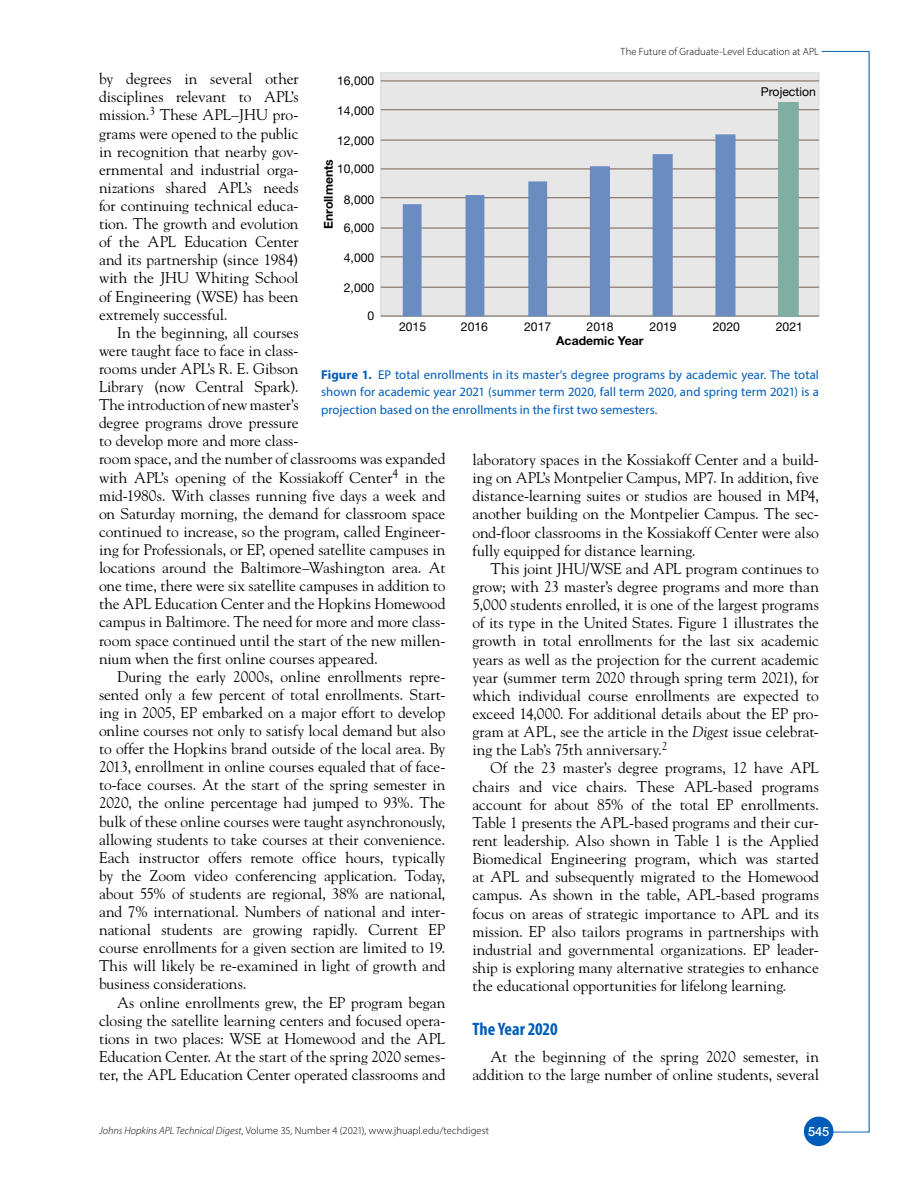
<style>
.page{position:relative;width:918px;height:1188px;background:#fff}
.page>*{position:absolute;margin:0;border:0;box-sizing:border-box;transform-origin:0 0}
.t1{font:700 condensed 18px "Myriad Pro";letter-spacing:-.01em;color:#005cb9}
.Body{font:15.45px/18.1px "Hopkins Goudy";letter-spacing:-.005em;color:#000;text-align:justify}
.FigCaption{font:12.75px/17.2px "Myriad Pro";letter-spacing:.01em;color:#005cb9;text-align:justify}
.t2{font:500 12.75px "Helvetica Neue LT Std";color:#fff}
.t3{font:12.15px "Helvetica Neue LT Std";color:#000}
.t4{font:700 12.15px "Helvetica Neue LT Std";color:#000}
.t5{font:300 10.5px "Myriad Pro";letter-spacing:.01em;color:#000}
.s1{font-weight:700}
.s2{font-style:italic}
</style>
<div class="page">
<hr style="left:817px;top:1132px;width:52px;height:1px;background:#005cb9">
<hr style="left:869px;top:51px;width:1px;height:1081px;background:#005cb9">
<hr style="left:822px;top:51px;width:47px;height:1px;background:#005cb9">
<div style="left:804px;top:1117px;width:29px;height:29px;background:#005cb9;border-radius:50%"></div>
<div style="left:381px;top:72px;width:438px;height:244px;background:#e7e7e7"></div>
<hr style="left:381px;top:287px;width:438px;height:1px;background:#726159">
<hr style="left:381px;top:257px;width:438px;height:1px;background:#726159">
<hr style="left:381px;top:228px;width:438px;height:1px;background:#726159">
<hr style="left:381px;top:197px;width:438px;height:1px;background:#726159">
<hr style="left:381px;top:169px;width:438px;height:1px;background:#726159">
<hr style="left:381px;top:140px;width:438px;height:1px;background:#726159">
<hr style="left:381px;top:109px;width:438px;height:1px;background:#726159">
<hr style="left:381px;top:81px;width:438px;height:1px;background:#726159">
<hr style="left:381px;top:316px;width:438px;height:1px;background:#726159">
<div style="left:778px;top:103px;width:20px;height:213px;background:#81aea2"></div>
<svg style="left:403px;top:134px;width:333px;height:182px"></svg>
<p class="t5" style="left:621px;top:45px;width:200px">The Future of Graduate-Level Education at APL</p>
<p class="Body" style="left:99px;top:70px;width:201px">by degrees in several other disciplines relevant to APL’s mission.<sup>3</sup> These APL–JHU pro&shy;grams were opened to the public in recognition that nearby gov&shy;ernmental and industrial orga&shy;nizations shared APL’s needs for continuing technical educa&shy;tion. The growth and evolution of the APL Education Center and its partnership (since 1984) with the JHU Whiting School of Engineering (WSE) has been extremely successful.</p>
<p class="Body" style="left:99px;top:323px;width:348px;text-align:left;text-indent:18px">In the beginning, all courses<br>were taught face to face in class-<br>rooms under APL’s R. E. Gibson<br>Library (now Central Spark).<br>The introduction of new master’s<br>degree programs drove pressure<br>to develop more and more class-<br>room space, and the number of classrooms was expanded with APL’s opening of the Kossiakoff Center<sup>4</sup> in the mid-1980s. With classes running five days a week and on Saturday morning, the demand for classroom space continued to increase, so the program, called Engineer&shy;ing for Professionals, or EP, opened satellite campuses in locations around the Baltimore–Washington area. At one time, there were six satellite campuses in addition to the APL Education Center and the Hopkins Homewood campus in Baltimore. The need for more and more class&shy;room space continued until the start of the new millen&shy;nium when the first online courses appeared.</p>
<p class="Body" style="left:99px;top:667px;width:348px;text-indent:18px">During the early 2000s, online enrollments repre&shy;sented only a few percent of total enrollments. Start&shy;ing in 2005, EP embarked on a major effort to develop online courses not only to satisfy local demand but also to offer the Hopkins brand outside of the local area. By 2013, enrollment in online courses equaled that of face&shy;to-face courses. At the start of the spring semester in 2020, the online percentage had jumped to 93%. The bulk of these online courses were taught asynchronously, allowing students to take courses at their convenience.<br>Each instructor offers remote office hours, typically by the Zoom video conferencing application. Today, about 55% of students are regional, 38% are national, and 7% international. Numbers of national and inter&shy;national students are growing rapidly. Current EP course enrollments for a given section are limited to 19.<br>This will likely be re-examined in light of growth and business considerations.</p>
<p class="Body" style="left:99px;top:993px;width:348px;text-indent:18px">As online enrollments grew, the EP program began closing the satellite learning centers and focused opera&shy;tions in two places: WSE at Homewood and the APL Education Center. At the start of the spring 2020 semes&shy;ter, the APL Education Center operated classrooms and</p>
<p class="t3" style="left:337px;top:74px;width:39px">16,000</p>
<p class="t3" style="left:761px;top:84px;width:56px">Projection</p>
<p class="t3" style="left:337px;top:104px;width:39px">14,000</p>
<p class="t3" style="left:337px;top:133px;width:39px">12,000</p>
<p class="t3" style="left:337px;top:161px;width:39px">10,000</p>
<p class="t3" style="left:344px;top:192px;width:32px">8,000</p>
<p class="t3" style="left:344px;top:221px;width:32px">6,000</p>
<p class="t3" style="left:344px;top:250px;width:32px">4,000</p>
<p class="t3" style="left:344px;top:280px;width:32px">2,000</p>
<p class="t4" style="left:321px;top:229px;width:71px;rotate:-90deg">Enrollments</p>
<p class="t3" style="left:368px;top:308px;width:8px">0</p>
<p class="t3" style="left:399px;top:319px;width:29px">2015</p>
<p class="t3" style="left:461px;top:319px;width:29px">2016</p>
<p class="t3" style="left:524px;top:319px;width:29px">2017</p>
<p class="t3" style="left:587px;top:319px;width:29px">2018</p>
<p class="t3" style="left:650px;top:319px;width:29px">2019</p>
<p class="t3" style="left:713px;top:319px;width:29px">2020</p>
<p class="t3" style="left:776px;top:319px;width:29px">2021</p>
<p class="t4" style="left:556px;top:334px;width:89px">Academic Year</p>
<p class="FigCaption" style="left:321px;top:366px;width:499px"><span class="s1">Figure 1.</span> EP total enrollments in its master’s degree programs by academic year. The total shown for academic year 2021 (summer term 2020, fall term 2020, and spring term 2021) is a projection based on the enrollments in the first two semesters.</p>
<p class="Body" style="left:472px;top:450px;width:348px">laboratory spaces in the Kossiakoff Center and a build&shy;ing on APL’s Montpelier Campus, MP7. In addition, five distance-learning suites or studios are housed in MP4, another building on the Montpelier Campus. The sec&shy;ond-floor classrooms in the Kossiakoff Center were also fully equipped for distance learning.</p>
<p class="Body" style="left:472px;top:559px;width:348px;text-indent:18px">This joint JHU/WSE and APL program continues to grow; with 23 master’s degree programs and more than 5,000 students enrolled, it is one of the largest programs of its type in the United States. Figure 1 illustrates the growth in total enrollments for the last six academic years as well as the projection for the current academic year (summer term 2020 through spring term 2021), for which individual course enrollments are expected to exceed 14,000. For additional details about the EP pro&shy;gram at APL, see the article in the <span class="s2">Digest</span> issue celebrat&shy;ing the Lab’s 75th anniversary.<sup>2</sup></p>
<p class="Body" style="left:472px;top:759px;width:348px;text-indent:18px">Of the 23 master’s degree programs, 12 have APL chairs and vice chairs. These APL-based programs account for about 85% of the total EP enrollments.<br>Table 1 presents the APL-based programs and their cur&shy;rent leadership. Also shown in Table 1 is the Applied Biomedical Engineering program, which was started at APL and subsequently migrated to the Homewood campus. As shown in the table, APL-based programs focus on areas of strategic importance to APL and its mission. EP also tailors programs in partnerships with industrial and governmental organizations. EP leader&shy;ship is exploring many alternative strategies to enhance the educational opportunities for lifelong learning.</p>
<h2 class="t1" style="left:472px;top:1017px;width:87px">The Year 2020</h2>
<p class="Body" style="left:472px;top:1047px;width:348px;text-align:right">At the beginning of the spring 2020 semester, in addition to the large number of online students, several</p>
<p class="t5" style="left:99px;top:1124px;width:392px"><span class="s2">Johns Hopkins APL Technical Digest</span>, Volume 35, Number 4 (2021), www.jhuapl.edu/techdigest</p>
<p class="t2" style="left:808px;top:1124px;width:23px">545</p>
</div>
